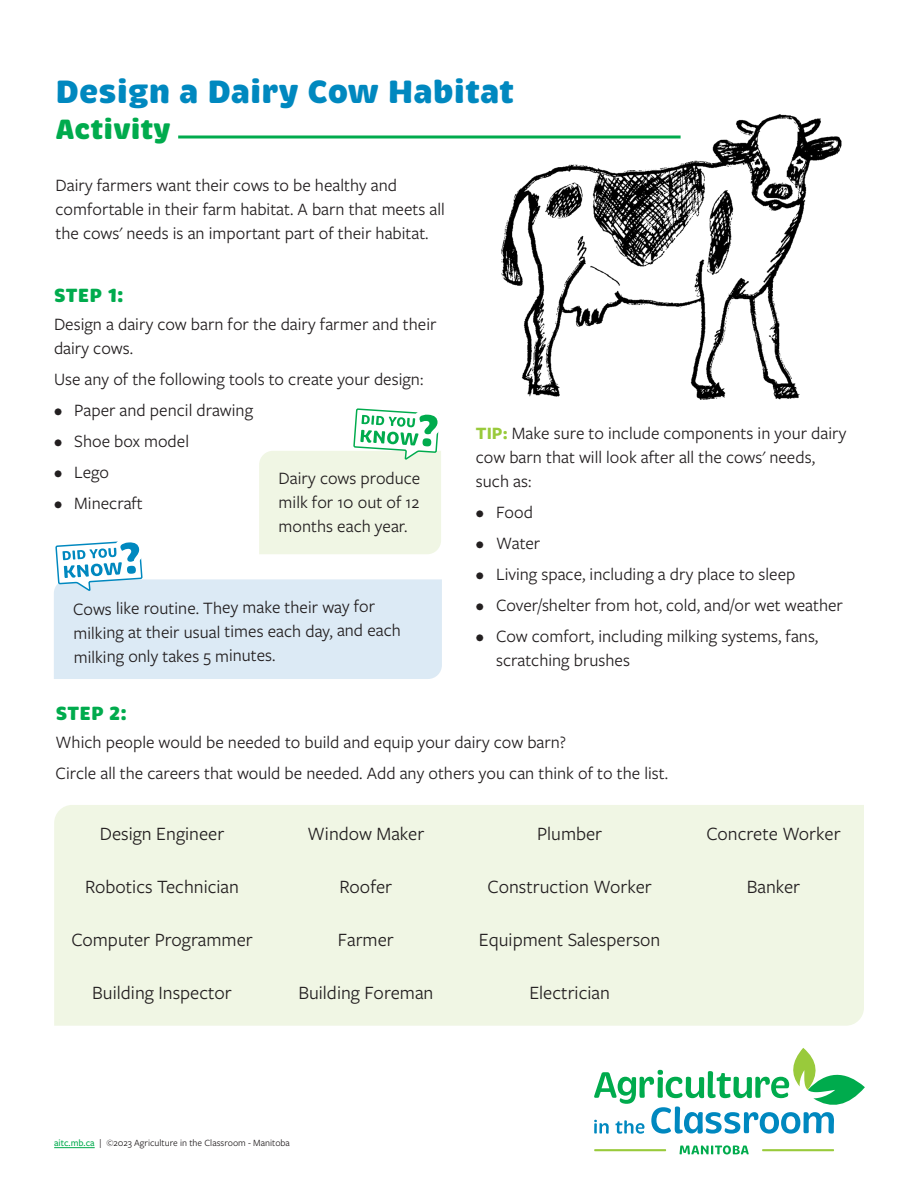
<style>
.page{position:relative;width:918px;height:1188px;background:#fff}
.page>*{position:absolute;margin:0;border:0;box-sizing:border-box;transform-origin:0 0}
.Heading{font:900 33px "Brevia";color:#0088bf}
.Heading-2{font:900 28.5px "Brevia";color:#00ab4d}
.Body_copy{font:19.5px "Freight Sans Pro";color:#231f20}
.Subhead{font:900 19.5px "Brevia";letter-spacing:.015em;color:#00ab4d}
.Body_copy-2{font:18px/24px "Freight Sans Pro";color:#231f20}
.Body_copy-3{font:9.9px "Freight Sans Pro";color:#231f20}
.s1{font-weight:700;color:#99ca3b}
.s2{font-weight:500;color:#00ab4d}
</style>
<div class="page">
<hr style="left:178px;top:135px;width:503px;height:3px;background:#00ab4d">
<svg style="left:680px;top:1145px;width:69px;height:9px"></svg>
<svg style="left:594px;top:1048px;width:271px;height:86px"></svg>
<hr style="left:594px;top:1149px;width:72px;height:2px;background:#99ca3b">
<hr style="left:762px;top:1149px;width:72px;height:2px;background:#99ca3b">
<hr style="left:54px;top:1147px;width:41px;height:1px;background:#00ab4d">
<div style="left:54px;top:805px;width:810px;height:221px;background:#f0f6e4"></div>
<svg style="left:54px;top:135px;width:388px;height:544px"></svg>
<img style="left:481px;top:114px;width:361px;height:286px">
<p class="Heading" style="left:56px;top:71px;width:460px">Design a Dairy Cow Habitat</p>
<p class="Heading-2" style="left:56px;top:111px;width:117px">Activity</p>
<p class="Body_copy-2" style="left:56px;top:173px;width:391px">Dairy farmers want their cows to be healthy and comfortable in their farm habitat. A barn that meets all the cows' needs is an important part of their habitat.</p>
<p class="Subhead" style="left:54px;top:283px;width:71px">STEP 1:</p>
<p class="Body_copy-2" style="left:54px;top:311px;width:384px">Design a dairy cow barn for the dairy farmer and their dairy cows.</p>
<p class="Body_copy-2" style="left:54px;top:366px;width:371px">Use any of the following tools to create your design:</p>
<p class="Body_copy-2" style="left:54px;top:397px;width:201px">• Paper and pencil drawing</p>
<p class="Body_copy-2" style="left:54px;top:428px;width:137px">• Shoe box model</p>
<p class="Body_copy-2" style="left:54px;top:459px;width:57px">• Lego</p>
<p class="Body_copy-2" style="left:54px;top:490px;width:90px">• Minecraft</p>
<p class="Body_copy-2" style="left:279px;top:465px;width:143px;text-align:justify">Dairy cows produce milk for 10 out of 12 months each year.</p>
<p class="Body_copy-2" style="left:73px;top:595px;width:329px">Cows like routine. They make their way for milking at their usual times each day, and each milking only takes 5 minutes.</p>
<p class="Body_copy-2" style="left:476px;top:420px;width:372px"><span class="s1">TIP:</span> Make sure to include components in your dairy cow barn that will look after all the cows' needs, such as:</p>
<p class="Body_copy-2" style="left:476px;top:499px;width:59px">• Food</p>
<p class="Body_copy-2" style="left:476px;top:530px;width:66px">• Water</p>
<p class="Body_copy-2" style="left:476px;top:561px;width:321px">• Living space, including a dry place to sleep</p>
<p class="Body_copy-2" style="left:476px;top:593px;width:369px">• Cover/shelter from hot, cold, and/or wet weather</p>
<p class="Body_copy-2" style="left:496px;top:624px;width:324px;text-indent:-20px">• Cow comfort, including milking systems, fans, scratching brushes</p>
<p class="Subhead" style="left:56px;top:701px;width:73px">STEP 2:</p>
<p class="Body_copy-2" style="left:56px;top:729px;width:512px">Which people would be needed to build and equip your dairy cow barn?</p>
<p class="Body_copy-2" style="left:56px;top:760px;width:614px">Circle all the careers that would be needed. Add any others you can think of to the list.</p>
<p class="Body_copy" style="left:100px;top:820px;width:126px">Design Engineer</p>
<p class="Body_copy" style="left:85px;top:873px;width:155px">Robotics Technician</p>
<p class="Body_copy" style="left:71px;top:926px;width:183px">Computer Programmer</p>
<p class="Body_copy" style="left:92px;top:979px;width:141px">Building Inspector</p>
<p class="Body_copy" style="left:307px;top:820px;width:118px">Window Maker</p>
<p class="Body_copy" style="left:340px;top:873px;width:54px">Roofer</p>
<p class="Body_copy" style="left:338px;top:926px;width:57px">Farmer</p>
<p class="Body_copy" style="left:298px;top:979px;width:137px">Building Foreman</p>
<p class="Body_copy" style="left:537px;top:820px;width:67px">Plumber</p>
<p class="Body_copy" style="left:488px;top:873px;width:166px">Construction Worker</p>
<p class="Body_copy" style="left:479px;top:926px;width:183px">Equipment Salesperson</p>
<p class="Body_copy" style="left:529px;top:979px;width:82px">Electrician</p>
<p class="Body_copy" style="left:706px;top:820px;width:136px">Concrete Worker</p>
<p class="Body_copy" style="left:747px;top:873px;width:55px">Banker</p>
<p class="Body_copy-3" style="left:54px;top:1137px;width:237px"><span class="s2">aitc.mb.ca</span> | ©2023 Agriculture in the Classroom - Manitoba</p>
</div>
